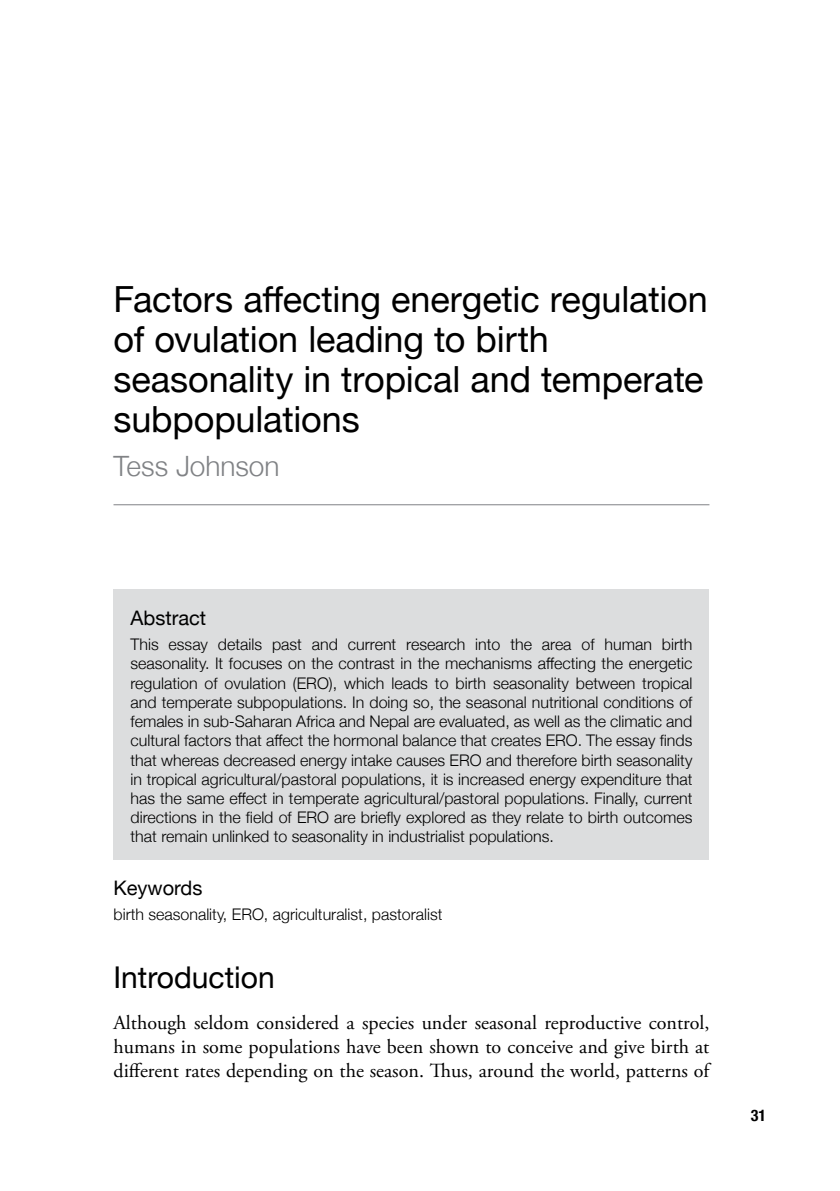
<style>
.page{position:relative;width:840px;height:1191px;background:#fff}
.page>*{position:absolute;margin:0;border:0;box-sizing:border-box;transform-origin:0 0}
.t1{font:36px/40px "Helvetica Neue";letter-spacing:-.005em;color:#000}
.t2{font:30px "Helvetica Neue";color:#000}
.t3{font:300 28px "Helvetica Neue";color:#808285}
.t4{font:20px/24px "Adobe Garamond Pro";color:#000;text-align:justify}
.t5{font:20px "Helvetica Neue";color:#000}
.t6{font:300 16px/19.2px "Helvetica Neue";color:#000;text-align:justify}
.t7{font:700 condensed 16px "Helvetica Neue";color:#000}
</style>
<div class="page">
<hr style="left:113px;top:504px;width:596px;height:1px;background:#808285">
<div style="left:113px;top:589px;width:596px;height:270px;background:#dcddde"></div>
<h1 class="t1" style="left:113px;top:281px;width:595px">Factors affecting energetic regulation of ovulation leading to birth seasonality in tropical and temperate subpopulations</h1>
<h3 class="t3" style="left:113px;top:443px;width:167px">Tess Johnson</h3>
<p class="t5" style="left:130px;top:604px;width:77px">Abstract</p>
<p class="t6" style="left:130px;top:634px;width:563px">This essay details past and current research into the area of human birth seasonality. It focuses on the contrast in the mechanisms affecting the energetic regulation of ovulation (ERO), which leads to birth seasonality between tropical and temperate subpopulations. In doing so, the seasonal nutritional conditions of females in sub-Saharan Africa and Nepal are evaluated, as well as the climatic and cultural factors that affect the hormonal balance that creates ERO. The essay finds that whereas decreased energy intake causes ERO and therefore birth seasonality in tropical agricultural/pastoral populations, it is increased energy expenditure that has the same effect in temperate agricultural/pastoral populations. Finally, current directions in the field of ERO are briefly explored as they relate to birth outcomes that remain unlinked to seasonality in industrialist populations.</p>
<p class="t5" style="left:113px;top:873px;width:90px">Keywords</p>
<p class="t6" style="left:113px;top:903px;width:330px">birth seasonality, ERO, agriculturalist, pastoralist</p>
<h2 class="t2" style="left:113px;top:955px;width:163px">Introduction</h2>
<p class="t4" style="left:113px;top:1011px;width:597px">Although seldom considered a species under seasonal reproductive control, humans in some populations have been shown to conceive and give birth at different rates depending on the season. Thus, around the world, patterns of</p>
<p class="t7" style="left:750px;top:1102px;width:17px">31</p>
</div>
